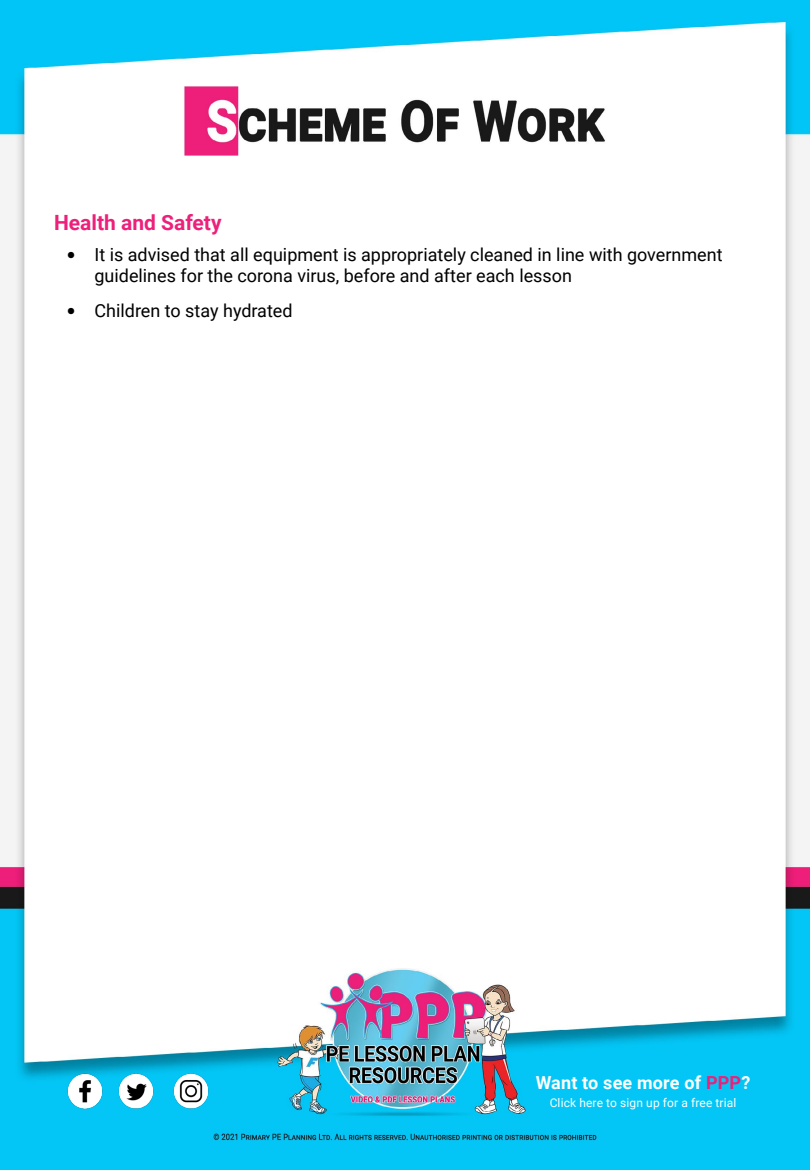
<style>
.page{position:relative;width:810px;height:1170px;background:#fff}
.page>*{position:absolute;margin:0;border:0;box-sizing:border-box;transform-origin:0 0}
.t1{font:700 21px "Roboto";color:#ed207a}
.t2{font:18px/21.6px "Roboto";color:#000}
.t3{font:700 18px "Roboto";letter-spacing:.01em;color:#fff}
.t4{font:12px "Roboto";letter-spacing:.01em;color:#fff}
.s1{font-family:"American Captain"}
.s2{color:#ed207a}
</style>
<div class="page">
<img style="left:0;top:0;width:810px;height:1170px">
<img style="left:66px;top:1070px;width:38px;height:40px">
<img style="left:117px;top:1070px;width:38px;height:40px">
<img style="left:172px;top:1070px;width:38px;height:40px">
<p class="t1" style="left:54px;top:208px;width:169px">Health and Safety</p>
<p class="t2" style="left:94px;top:243px;width:630px;text-indent:-27px"><span class="s1">•</span> It is advised that all equipment is appropriately cleaned in line with government guidelines for the corona virus, before and after each lesson</p>
<p class="t2" style="left:67px;top:299px;width:227px"><span class="s1">•</span> Children to stay hydrated</p>
<p class="t3" style="left:536px;top:1070px;width:216px">Want to see more of <span class="s2">PPP</span>?</p>
<p class="t4" style="left:550px;top:1094px;width:188px">Click here to sign up for a free trial</p>
</div>
